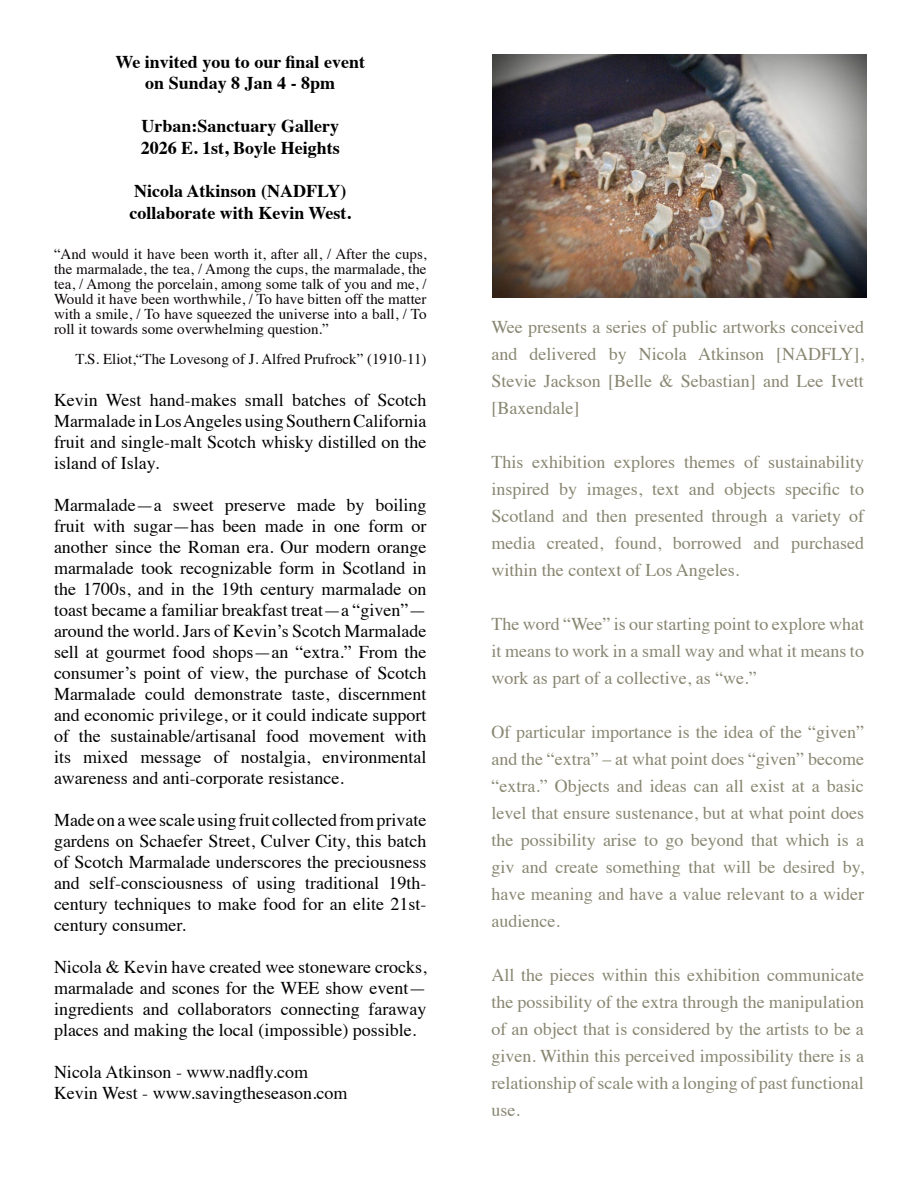
<style>
.page{position:relative;width:918px;height:1188px;background:#fff}
.page>*{position:absolute;margin:0;border:0;box-sizing:border-box;transform-origin:0 0}
.t1{font:18px/21px "Times";color:#000;text-align:justify}
.t2{font:18px/27px "Times";color:#888671;text-align:justify}
.t3{font:700 18px/21.6px "Times";color:#000}
.t4{font:15px/15px "Times";color:#0a0506;text-align:justify}
</style>
<div class="page">
<img style="left:493px;top:55px;width:373px;height:243px">
<p class="t3" style="left:115px;top:49px;width:251px;text-align:center">We invited you to our final event on Sunday 8 Jan 4 - 8pm</p>
<p class="t3" style="left:141px;top:114px;width:201px">Urban:Sanctuary Gallery<br>2026 E. 1st, Boyle Heights</p>
<p class="t3" style="left:129px;top:178px;width:223px">Nicola Atkinson (NADFLY) collaborate with Kevin West.</p>
<p class="t4" style="left:54px;top:245px;width:374px">“And would it have been worth it, after all, / After the cups, the marmalade, the tea, / Among the cups, the marmalade, the tea, / Among the porcelain, among some talk of you and me, / Would it have been worthwhile, / To have bitten off the matter with a smile, / To have squeezed the universe into a ball, / To roll it towards some overwhelming question.”</p>
<p class="t4" style="left:75px;top:350px;width:353px">T.S. Eliot,“The Lovesong of J. Alfred Prufrock” (1910-11)</p>
<p class="t1" style="left:54px;top:388px;width:374px">Kevin West hand-makes small batches of Scotch Marmalade in Los Angeles using Southern California fruit and single-malt Scotch whisky distilled on the island of Islay.</p>
<p class="t1" style="left:54px;top:493px;width:374px">Marmalade—a sweet preserve made by boiling fruit with sugar—has been made in one form or another since the Roman era. Our modern orange marmalade took recognizable form in Scotland in the 1700s, and in the 19th century marmalade on toast became a familiar breakfast treat—a “given”— around the world. Jars of Kevin’s Scotch Marmalade sell at gourmet food shops—an “extra.” From the consumer’s point of view, the purchase of Scotch Marmalade could demonstrate taste, discernment and economic privilege, or it could indicate support of the sustainable/artisanal food movement with its mixed message of nostalgia, environmental awareness and anti-corporate resistance.</p>
<p class="t1" style="left:54px;top:808px;width:374px">Made on a wee scale using fruit collected from private gardens on Schaefer Street, Culver City, this batch of Scotch Marmalade underscores the preciousness and self-consciousness of using traditional 19th&shy;century techniques to make food for an elite 21st&shy;century consumer.</p>
<p class="t1" style="left:54px;top:955px;width:374px">Nicola &amp; Kevin have created wee stoneware crocks, marmalade and scones for the WEE show event— ingredients and collaborators connecting faraway places and making the local (impossible) possible.</p>
<p class="t1" style="left:54px;top:1060px;width:295px">Nicola Atkinson - www.nadfly.com<br>Kevin West - www.savingtheseason.com</p>
<p class="t2" style="left:491px;top:312px;width:374px">Wee presents a series of public artworks conceived and delivered by Nicola Atkinson [NADFLY], Stevie Jackson [Belle &amp; Sebastian] and Lee Ivett [Baxendale]</p>
<p class="t2" style="left:491px;top:447px;width:374px">This exhibition explores themes of sustainability inspired by images, text and objects specific to Scotland and then presented through a variety of media created, found, borrowed and purchased within the context of Los Angeles.</p>
<p class="t2" style="left:491px;top:609px;width:374px">The word “Wee” is our starting point to explore what it means to work in a small way and what it means to work as part of a collective, as “we.”</p>
<p class="t2" style="left:491px;top:717px;width:374px">Of particular importance is the idea of the “given” and the “extra” – at what point does “given” become “extra.” Objects and ideas can all exist at a basic level that ensure sustenance, but at what point does the possibility arise to go beyond that which is a giv and create something that will be desired by, have meaning and have a value relevant to a wider audience.</p>
<p class="t2" style="left:491px;top:960px;width:374px">All the pieces within this exhibition communicate the possibility of the extra through the manipulation of an object that is considered by the artists to be a given. Within this perceived impossibility there is a relationship of scale with a longing of past functional use.</p>
</div>
